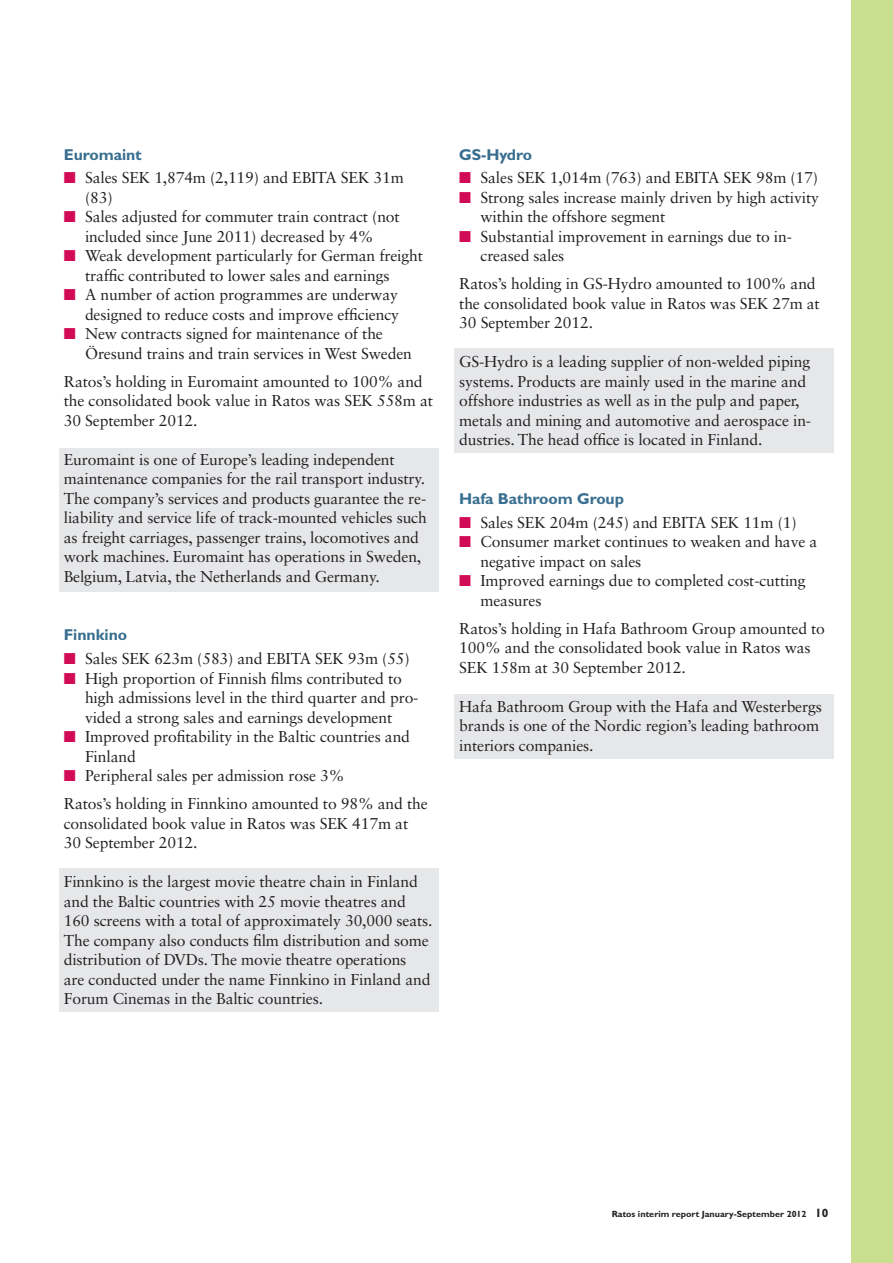
<style>
.page{position:relative;width:893px;height:1263px;background:#fff}
.page>*{position:absolute;margin:0;border:0;box-sizing:border-box;transform-origin:0 0}
.xBrödtext_1{font:15.75px/19.5px "Sabon LT Std";letter-spacing:-.01em;color:#231f20}
.xMellanrubrik{font:700 15.75px "Gill Sans MT Std";letter-spacing:-.005em;color:#386e8f}
.t1{font:700 9px "Gill Sans MT Std";color:#231f20}
.s1{color:#d10b56}
.s2{font-size:12px}
</style>
<div class="page">
<div style="left:851px;top:0;width:42px;height:1263px;background:#c7df8e"></div>
<div style="left:455px;top:349px;width:379px;height:104px;background:#e6e7e9"></div>
<div style="left:455px;top:694px;width:379px;height:65px;background:#e6e7e9"></div>
<div style="left:59px;top:868px;width:379px;height:144px;background:#e6e7e9"></div>
<div style="left:59px;top:449px;width:379px;height:143px;background:#e6e7e9"></div>
<p class="xMellanrubrik" style="left:64px;top:144px;width:80px">Euromaint</p>
<p class="xBrödtext_1" style="left:85px;top:168px;width:320px;text-indent:-21px"><span class="s1">■</span> Sales SEK 1,874m (2,119) and EBITA SEK 31m (83)</p>
<p class="xBrödtext_1" style="left:64px;top:207px;width:338px;text-align:center"><span class="s1">■</span> Sales adjusted for commuter train contract (not included since June 2011) decreased by 4%</p>
<p class="xBrödtext_1" style="left:85px;top:246px;width:339px;text-indent:-21px"><span class="s1">■</span> Weak development particularly for German freight traffic contributed to lower sales and earnings</p>
<p class="xBrödtext_1" style="left:64px;top:285px;width:337px;text-align:right"><span class="s1">■</span> A number of action programmes are underway designed to reduce costs and improve efficiency</p>
<p class="xBrödtext_1" style="left:85px;top:324px;width:328px;text-indent:-21px"><span class="s1">■</span> New contracts signed for maintenance of the<br>Öresund trains and train services in West Sweden</p>
<p class="xBrödtext_1" style="left:64px;top:371px;width:371px">Ratos’s holding in Euromaint amounted to 100% and the consolidated book value in Ratos was SEK 558m at<br>30 September 2012.</p>
<p class="xBrödtext_1" style="left:64px;top:449px;width:365px">Euromaint is one of Europe’s leading independent maintenance companies for the rail transport industry.<br>The company’s services and products guarantee the re&shy;liability and service life of track-mounted vehicles such as freight carriages, passenger trains, locomotives and work machines. Euromaint has operations in Sweden, Belgium, Latvia, the Netherlands and Germany.</p>
<p class="xMellanrubrik" style="left:64px;top:625px;width:65px">Finnkino</p>
<p class="xBrödtext_1" style="left:64px;top:649px;width:347px"><span class="s1">■</span> Sales SEK 623m (583) and EBITA SEK 93m (55)</p>
<p class="xBrödtext_1" style="left:85px;top:668px;width:335px;text-indent:-21px"><span class="s1">■</span> High proportion of Finnish films contributed to high admissions level in the third quarter and pro&shy;vided a strong sales and earnings development</p>
<p class="xBrödtext_1" style="left:85px;top:727px;width:326px;text-indent:-21px"><span class="s1">■</span> Improved profitability in the Baltic countries and<br>Finland</p>
<p class="xBrödtext_1" style="left:64px;top:766px;width:282px"><span class="s1">■</span> Peripheral sales per admission rose 3%</p>
<p class="xBrödtext_1" style="left:64px;top:794px;width:365px">Ratos’s holding in Finnkino amounted to 98% and the consolidated book value in Ratos was SEK 417m at<br>30 September 2012.</p>
<p class="xBrödtext_1" style="left:64px;top:872px;width:370px">Finnkino is the largest movie theatre chain in Finland and the Baltic countries with 25 movie theatres and 160 screens with a total of approximately 30,000 seats.<br>The company also conducts film distribution and some distribution of DVDs. The movie theatre operations<br>are conducted under the name Finnkino in Finland and Forum Cinemas in the Baltic countries.</p>
<p class="xMellanrubrik" style="left:459px;top:144px;width:74px">GS-Hydro</p>
<p class="xBrödtext_1" style="left:459px;top:168px;width:360px"><span class="s1">■</span> Sales SEK 1,014m (763) and EBITA SEK 98m (17)</p>
<p class="xBrödtext_1" style="left:480px;top:187px;width:340px;text-indent:-21px"><span class="s1">■</span> Strong sales increase mainly driven by high activity within the offshore segment</p>
<p class="xBrödtext_1" style="left:480px;top:226px;width:313px;text-indent:-21px"><span class="s1">■</span> Substantial improvement in earnings due to in&shy;creased sales</p>
<p class="xBrödtext_1" style="left:459px;top:274px;width:362px">Ratos’s holding in GS-Hydro amounted to 100% and the consolidated book value in Ratos was SEK 27m at<br>30 September 2012.</p>
<p class="xBrödtext_1" style="left:459px;top:352px;width:353px">GS-Hydro is a leading supplier of non-welded piping systems. Products are mainly used in the marine and offshore industries as well as in the pulp and paper, metals and mining and automotive and aerospace in&shy;dustries. The head office is located in Finland.</p>
<p class="xMellanrubrik" style="left:459px;top:489px;width:166px">Hafa Bathroom Group</p>
<p class="xBrödtext_1" style="left:459px;top:512px;width:339px"><span class="s1">■</span> Sales SEK 204m (245) and EBITA SEK 11m (1)</p>
<p class="xBrödtext_1" style="left:480px;top:532px;width:338px;text-indent:-21px"><span class="s1">■</span> Consumer market continues to weaken and have a negative impact on sales</p>
<p class="xBrödtext_1" style="left:480px;top:571px;width:327px;text-indent:-21px"><span class="s1">■</span> Improved earnings due to completed cost-cutting measures</p>
<p class="xBrödtext_1" style="left:459px;top:618px;width:367px">Ratos’s holding in Hafa Bathroom Group amounted to<br>100% and the consolidated book value in Ratos was<br>SEK 158m at 30 September 2012.</p>
<p class="xBrödtext_1" style="left:459px;top:696px;width:364px">Hafa Bathroom Group with the Hafa and Westerbergs brands is one of the Nordic region’s leading bathroom interiors companies.</p>
<p class="t1" style="left:612px;top:1209px;width:218px">Ratos interim report January-September 2012 <span class="s2">10</span></p>
</div>
